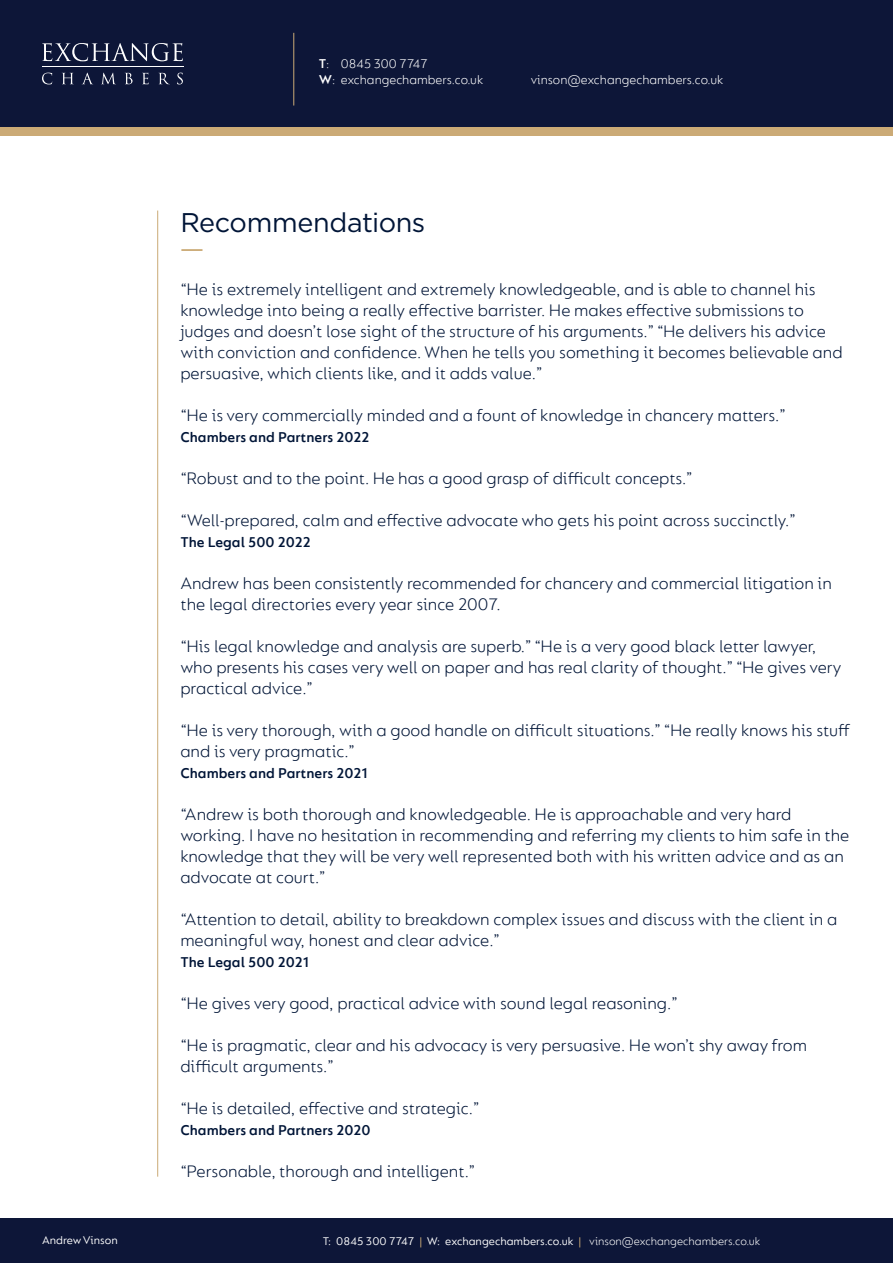
<style>
.page{position:relative;width:893px;height:1263px;background:#fff}
.page>*{position:absolute;margin:0;border:0;box-sizing:border-box;transform-origin:0 0}
.t1{font:27px "Gotham";letter-spacing:-.015em;color:#001537}
.t2{font:300 18px/21px "FS Lucas";color:#001537}
.t3{font:600 15px "FS Lucas";color:#001537}
.t4{font:300 13.5px/16.2px "FS Lucas";color:#fff}
.t5{font:12px "FS Lucas";color:#fff}
.s1{font-weight:600}
.s2{color:#cbaa76}
.s3{font-weight:300}
</style>
<div class="page">
<div style="left:0;top:64px;width:893px;height:72px;background:#cbaa76"></div>
<div style="left:0;top:0;width:893px;height:127px;background:#0d1638"></div>
<div style="left:0;top:1219px;width:893px;height:44px;background:#0d1638"></div>
<hr style="left:42px;top:67px;width:142px;height:1px;background:#fff">
<svg style="left:42px;top:43px;width:141px;height:18px"></svg>
<svg style="left:42px;top:73px;width:10px;height:11px"></svg>
<svg style="left:62px;top:73px;width:11px;height:11px"></svg>
<svg style="left:82px;top:73px;width:11px;height:11px"></svg>
<svg style="left:102px;top:73px;width:13px;height:11px"></svg>
<svg style="left:125px;top:73px;width:8px;height:11px"></svg>
<svg style="left:142px;top:73px;width:7px;height:11px"></svg>
<svg style="left:159px;top:73px;width:10px;height:11px"></svg>
<svg style="left:177px;top:73px;width:6px;height:11px"></svg>
<hr style="left:293px;top:33px;width:1px;height:73px;background:#cbaa76">
<hr style="left:157px;top:211px;width:1px;height:966px;background:#cbaa76">
<hr style="left:181px;top:249px;width:21px;height:2px;background:#cbaa76">
<p class="t5" style="left:42px;top:1233px;width:77px">Andrew Vinson</p>
<p class="t4" style="left:319px;top:55px;width:166px"><span class="s1">T</span>: 0845 300 7747<br><span class="s1">W</span>: exchangechambers.co.uk</p>
<p class="t4" style="left:531px;top:71px;width:194px">vinson@exchangechambers.co.uk</p>
<p class="t1" style="left:180px;top:205px;width:247px">Recommendations</p>
<p class="t2" style="left:180px;top:278px;width:664px">“He is extremely intelligent and extremely knowledgeable, and is able to channel his knowledge into being a really effective barrister. He makes effective submissions to judges and doesn’t lose sight of the structure of his arguments.” “He delivers his advice with conviction and confidence. When he tells you something it becomes believable and persuasive, which clients like, and it adds value.”</p>
<p class="t2" style="left:180px;top:404px;width:607px">“He is very commercially minded and a fount of knowledge in chancery matters.”</p>
<p class="t3" style="left:180px;top:428px;width:191px">Chambers and Partners 2022</p>
<p class="t2" style="left:180px;top:467px;width:514px">“Robust and to the point. He has a good grasp of difficult concepts.”</p>
<p class="t2" style="left:180px;top:509px;width:617px">“Well-prepared, calm and effective advocate who gets his point across succinctly.”</p>
<p class="t3" style="left:180px;top:533px;width:132px">The Legal 500 2022</p>
<p class="t2" style="left:180px;top:572px;width:653px">Andrew has been consistently recommended for chancery and commercial litigation in the legal directories every year since 2007.</p>
<p class="t2" style="left:180px;top:635px;width:663px">“His legal knowledge and analysis are superb.” “He is a very good black letter lawyer, who presents his cases very well on paper and has real clarity of thought.” “He gives very practical advice.”</p>
<p class="t2" style="left:180px;top:719px;width:671px">“He is very thorough, with a good handle on difficult situations.” “He really knows his stuff and is very pragmatic.”</p>
<p class="t3" style="left:180px;top:764px;width:189px">Chambers and Partners 2021</p>
<p class="t2" style="left:180px;top:803px;width:670px">“Andrew is both thorough and knowledgeable. He is approachable and very hard working. I have no hesitation in recommending and referring my clients to him safe in the knowledge that they will be very well represented both with his written advice and as an advocate at court.”</p>
<p class="t2" style="left:180px;top:908px;width:659px">“Attention to detail, ability to breakdown complex issues and discuss with the client in a meaningful way, honest and clear advice.”</p>
<p class="t3" style="left:180px;top:953px;width:131px">The Legal 500 2021</p>
<p class="t2" style="left:180px;top:992px;width:499px">“He gives very good, practical advice with sound legal reasoning.”</p>
<p class="t2" style="left:180px;top:1034px;width:628px">“He is pragmatic, clear and his advocacy is very persuasive. He won’t shy away from difficult arguments.”</p>
<p class="t2" style="left:180px;top:1097px;width:301px">“He is detailed, effective and strategic.”</p>
<p class="t3" style="left:180px;top:1121px;width:192px">Chambers and Partners 2020</p>
<p class="t2" style="left:180px;top:1160px;width:297px">“Personable, thorough and intelligent.”</p>
<p class="t5" style="left:323px;top:1235px;width:439px">T: 0845 300 7747 <span class="s2">|</span> W: exchangechambers.co.uk <span class="s2">|</span> <span class="s3">vinson@exchangechambers.co.uk</span></p>
</div>
